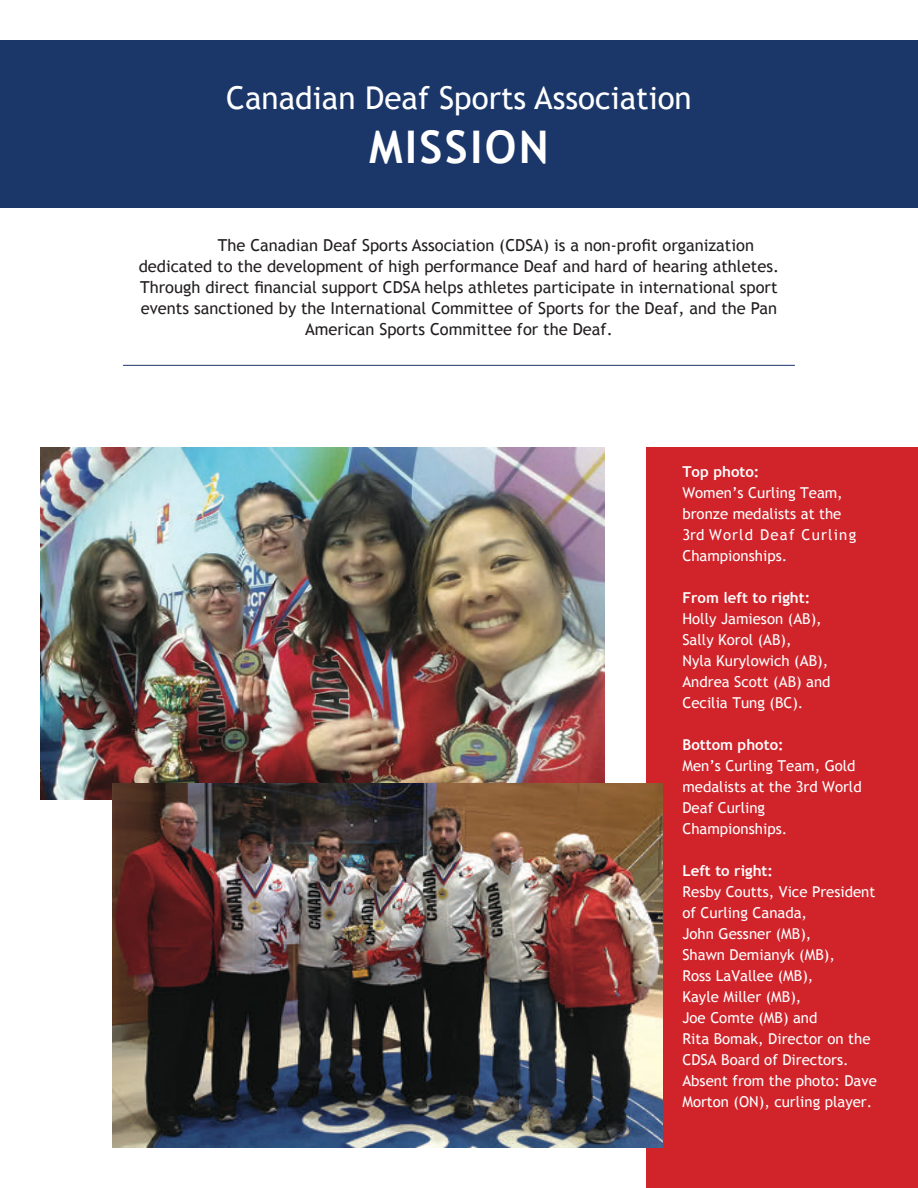
<style>
.page{position:relative;width:918px;height:1188px;background:#fff}
.page>*{position:absolute;margin:0;border:0;box-sizing:border-box;transform-origin:0 0}
.t1{font:700 45px "Trebuchet MS";letter-spacing:.05em;color:#fff}
.t2{font:31.5px "Trebuchet MS";color:#fff}
.t3{font:16.5px "Trebuchet MS";color:#231f20}
.t4{font:15px/21px "Trebuchet MS";color:#fff}
.t5{font:700 15px "Trebuchet MS";color:#fff}
</style>
<div class="page">
<div style="left:0;top:40px;width:918px;height:168px;background:#1b376a"></div>
<div style="left:647px;top:447px;width:271px;height:741px;background:#d1232a"></div>
<hr style="left:123px;top:365px;width:672px;height:1px;background:#1b376a">
<img style="left:40px;top:447px;width:564px;height:353px">
<img style="left:113px;top:784px;width:549px;height:363px">
<h2 class="t2" style="left:226px;top:80px;width:467px">Canadian Deaf Sports Association</h2>
<h1 class="t1" style="left:369px;top:121px;width:181px">MISSION</h1>
<p class="t3" style="left:218px;top:235px;width:538px">The Canadian Deaf Sports Association (CDSA) is a non-profit organization</p>
<p class="t3" style="left:139px;top:256px;width:642px">dedicated to the development of high performance Deaf and hard of hearing athletes.</p>
<p class="t3" style="left:140px;top:277px;width:639px">Through direct financial support CDSA helps athletes participate in international sport</p>
<p class="t3" style="left:141px;top:298px;width:638px">events sanctioned by the International Committee of Sports for the Deaf, and the Pan</p>
<p class="t3" style="left:305px;top:319px;width:309px">American Sports Committee for the Deaf.</p>
<p class="t5" style="left:682px;top:463px;width:78px">Top photo:</p>
<p class="t4" style="left:682px;top:482px;width:175px">Women’s Curling Team, bronze medalists at the<br>3rd World Deaf Curling<br>Championships.</p>
<p class="t5" style="left:682px;top:589px;width:129px">From left to right:</p>
<p class="t4" style="left:682px;top:608px;width:150px">Holly Jamieson (AB),<br>Sally Korol (AB),<br>Nyla Kurylowich (AB),<br>Andrea Scott (AB) and<br>Cecilia Tung (BC).</p>
<p class="t5" style="left:682px;top:736px;width:103px">Bottom photo:</p>
<p class="t4" style="left:682px;top:755px;width:181px">Men’s Curling Team, Gold medalists at the 3rd World<br>Deaf Curling<br>Championships.</p>
<p class="t5" style="left:682px;top:862px;width:92px">Left to right:</p>
<p class="t4" style="left:682px;top:881px;width:196px">Resby Coutts, Vice President of Curling Canada,<br>John Gessner (MB),<br>Shawn Demianyk (MB),<br>Ross LaVallee (MB),<br>Kayle Miller (MB),<br>Joe Comte (MB) and<br>Rita Bomak, Director on the<br>CDSA Board of Directors.<br>Absent from the photo: Dave<br>Morton (ON), curling player.</p>
</div>
